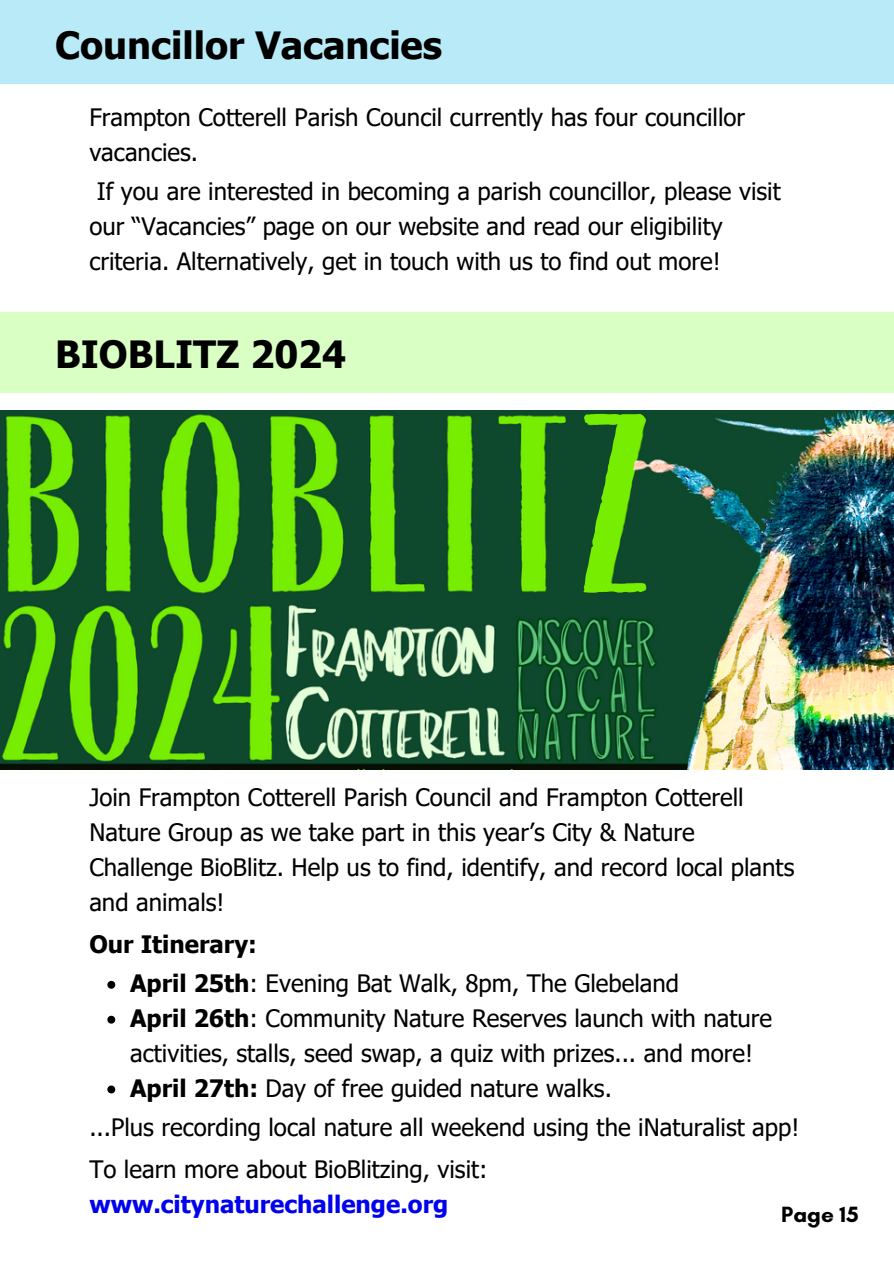
<style>
.page{position:relative;width:894px;height:1264px;background:#fff}
.page>*{position:absolute;margin:0;border:0;box-sizing:border-box;transform-origin:0 0}
.t1{font:209.4px "Farmhand Sans";color:#77ed01}
.t2{font:700 37.5px "Tahoma";color:#000}
.t3{font:24px/34.8px "Tahoma";color:#000}
.t4{font:700 24px "Tahoma";color:#000}
.t5{font:700 22.5px "Glacial Indifference";color:#000}
.s1{font-weight:700}
.s2{font-weight:700;color:#0101ed}
</style>
<div class="page">
<div style="left:0;top:0;width:893px;height:83px;background:#b8eaf8"></div>
<div style="left:0;top:312px;width:893px;height:81px;background:#d9ffc5"></div>
<svg style="left:107px;top:1015px;width:8px;height:8px"></svg>
<svg style="left:107px;top:1085px;width:8px;height:8px"></svg>
<img style="left:0;top:411px;width:893px;height:359px">
<h2 class="t2" style="left:55px;top:22px;width:388px">Councillor Vacancies</h2>
<p class="t3" style="left:89px;top:99px;width:657px">Frampton Cotterell Parish Council currently has four councillor vacancies.</p>
<p class="t3" style="left:89px;top:173px;width:692px;text-indent:8px">If you are interested in becoming a parish councillor, please visit our “Vacancies” page on our website and read our eligibility criteria. Alternatively, get in touch with us to find out more!</p>
<p class="t2" style="left:55px;top:330px;width:292px">BIOBLITZ 2024</p>
<h3 class="t1" style="left:579px;top:376px;width:70px">Z</h3>
<h1 class="t3" style="left:89px;top:779px;width:706px">Join Frampton Cotterell Parish Council and Frampton Cotterell Nature Group as we take part in this year’s City &amp; Nature Challenge BioBlitz. Help us to find, identify, and record local plants and animals!</h1>
<p class="t4" style="left:89px;top:929px;width:169px">Our Itinerary:</p>
<p class="t3" style="left:130px;top:965px;width:550px"><span class="s1">April 25th</span>: Evening Bat Walk, 8pm, The Glebeland</p>
<p class="t3" style="left:130px;top:1000px;width:643px"><span class="s1">April 26th</span>: Community Nature Reserves launch with nature activities, stalls, seed swap, a quiz with prizes... and more!</p>
<p class="t3" style="left:130px;top:1069px;width:483px"><span class="s1">April 27th:</span> Day of free guided nature walks.</p>
<p class="t3" style="left:89px;top:1108px;width:711px">...Plus recording local nature all weekend using the iNaturalist app!</p>
<p class="t3" style="left:89px;top:1151px;width:399px">To learn more about BioBlitzing, visit: <span class="s2">www.citynaturechallenge.org</span></p>
<p class="t5" style="left:781px;top:1200px;width:79px">Page 15</p>
</div>
